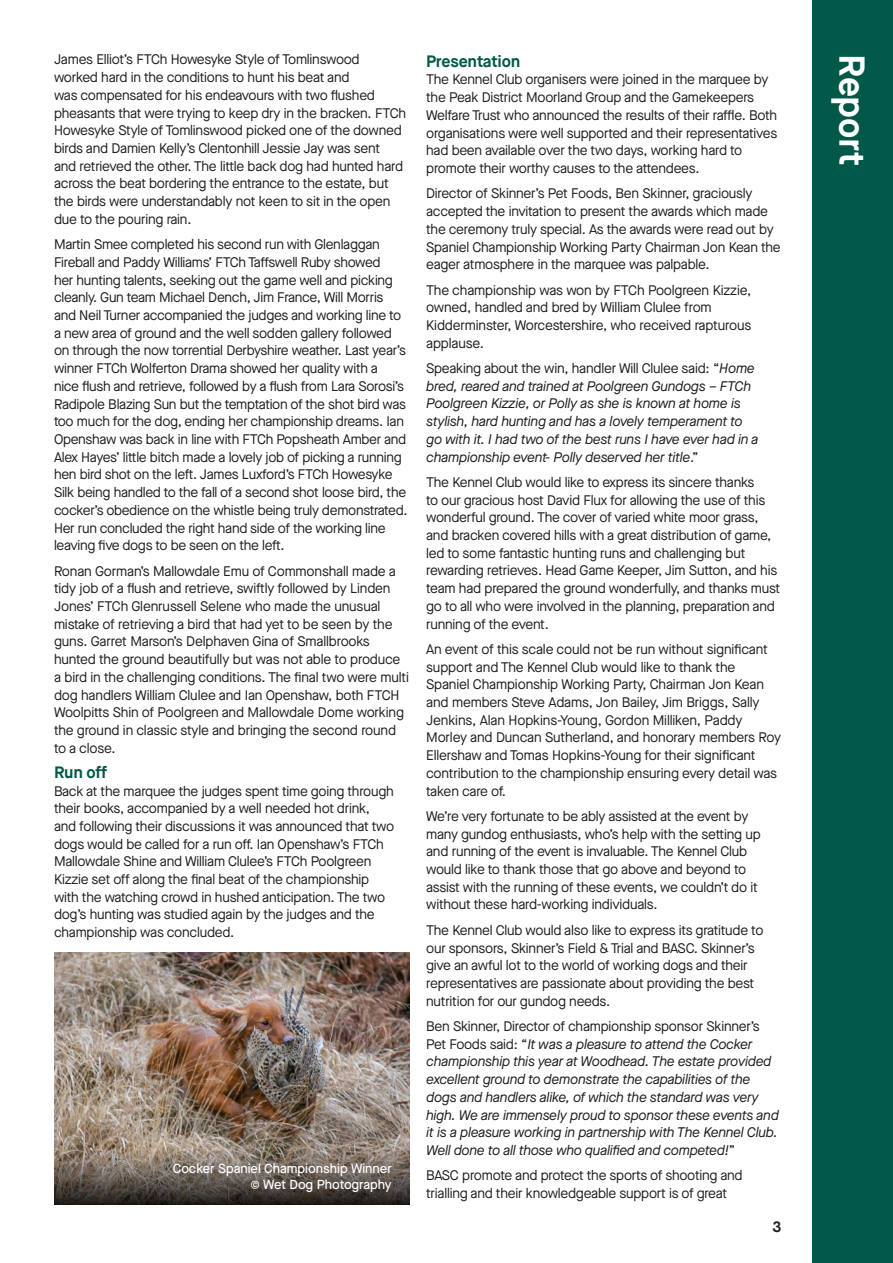
<style>
.page{position:relative;width:893px;height:1263px;background:#fff}
.page>*{position:absolute;margin:0;border:0;box-sizing:border-box;transform-origin:0 0}
.t1{font:700 36px "Maison Neue";letter-spacing:-.01em;color:#fff}
.t2{font:700 16.5px "Maison Neue";letter-spacing:-.015em;color:#005848}
.t3{font:700 15px "Maison Neue";color:#1d1d1b}
.t4{font:13.8px/17.7px "Maison Neue";letter-spacing:-.015em;color:#1d1d1b}
.t5{font:italic 13.8px/17.7px "Maison Neue";letter-spacing:-.015em;color:#1d1d1b}
.t6{font:500 13.2px/15.8px "Maison Neue";color:#fff;text-align:right}
.s1{font-style:normal}
</style>
<div class="page">
<div style="left:812px;top:0;width:81px;height:1263px;background:#005848"></div>
<img style="left:54px;top:953px;width:355px;height:252px">
<svg style="left:55px;top:1149px;width:354px;height:56px"></svg>
<p class="t4" style="left:54px;top:51px;width:354px">James Elliot’s FTCh Howesyke Style of Tomlinswood worked hard in the conditions to hunt his beat and<br>was compensated for his endeavours with two flushed pheasants that were trying to keep dry in the bracken. FTCh Howesyke Style of Tomlinswood picked one of the downed birds and Damien Kelly’s Clentonhill Jessie Jay was sent<br>and retrieved the other. The little back dog had hunted hard across the beat bordering the entrance to the estate, but the birds were understandably not keen to sit in the open due to the pouring rain.</p>
<p class="t4" style="left:54px;top:235px;width:355px">Martin Smee completed his second run with Glenlaggan Fireball and Paddy Williams’ FTCh Taffswell Ruby showed<br>her hunting talents, seeking out the game well and picking cleanly. Gun team Michael Dench, Jim France, Will Morris and Neil Turner accompanied the judges and working line to a new area of ground and the well sodden gallery followed on through the now torrential Derbyshire weather. Last year’s winner FTCh Wolferton Drama showed her quality with a<br>nice flush and retrieve, followed by a flush from Lara Sorosi’s Radipole Blazing Sun but the temptation of the shot bird was too much for the dog, ending her championship dreams. Ian Openshaw was back in line with FTCh Popsheath Amber and Alex Hayes’ little bitch made a lovely job of picking a running hen bird shot on the left. James Luxford’s FTCh Howesyke Silk being handled to the fall of a second shot loose bird, the cocker’s obedience on the whistle being truly demonstrated.<br>Her run concluded the right hand side of the working line leaving five dogs to be seen on the left.</p>
<p class="t4" style="left:54px;top:562px;width:356px">Ronan Gorman’s Mallowdale Emu of Commonshall made a tidy job of a flush and retrieve, swiftly followed by Linden Jones’ FTCh Glenrussell Selene who made the unusual mistake of retrieving a bird that had yet to be seen by the guns. Garret Marson’s Delphaven Gina of Smallbrooks hunted the ground beautifully but was not able to produce a bird in the challenging conditions. The final two were multi dog handlers William Clulee and Ian Openshaw, both FTCH Woolpitts Shin of Poolgreen and Mallowdale Dome working the ground in classic style and bringing the second round to a close.</p>
<p class="t2" style="left:54px;top:762px;width:55px">Run off</p>
<p class="t4" style="left:54px;top:782px;width:342px">Back at the marquee the judges spent time going through their books, accompanied by a well needed hot drink, and following their discussions it was announced that two dogs would be called for a run off. Ian Openshaw’s FTCh Mallowdale Shine and William Clulee’s FTCh Poolgreen Kizzie set off along the final beat of the championship with the watching crowd in hushed anticipation. The two dog’s hunting was studied again by the judges and the championship was concluded.</p>
<p class="t6" style="left:173px;top:1160px;width:220px">Cocker Spaniel Championship Winner © Wet Dog Photography</p>
<p class="t2" style="left:426px;top:51px;width:96px">Presentation</p>
<p class="t4" style="left:426px;top:71px;width:353px">The Kennel Club organisers were joined in the marquee by the Peak District Moorland Group and the Gamekeepers Welfare Trust who announced the results of their raffle. Both organisations were well supported and their representatives had been available over the two days, working hard to promote their worthy causes to the attendees.</p>
<p class="t4" style="left:426px;top:185px;width:356px">Director of Skinner’s Pet Foods, Ben Skinner, graciously accepted the invitation to present the awards which made the ceremony truly special. As the awards were read out by Spaniel Championship Working Party Chairman Jon Kean the eager atmosphere in the marquee was palpable.</p>
<p class="t4" style="left:426px;top:281px;width:327px">The championship was won by FTCh Poolgreen Kizzie, owned, handled and bred by William Clulee from Kidderminster, Worcestershire, who received rapturous applause.</p>
<p class="t5" style="left:426px;top:359px;width:334px"><span class="s1">Speaking about the win, handler Will Clulee said: “</span>Home bred, reared and trained at Poolgreen Gundogs – FTCh Poolgreen Kizzie, or Polly as she is known at home is stylish, hard hunting and has a lovely temperament to go with it. I had two of the best runs I have ever had in a championship event- Polly deserved her title<span class="s1">.”</span></p>
<p class="t4" style="left:426px;top:473px;width:355px">The Kennel Club would like to express its sincere thanks<br>to our gracious host David Flux for allowing the use of this wonderful ground. The cover of varied white moor grass, and bracken covered hills with a great distribution of game, led to some fantastic hunting runs and challenging but rewarding retrieves. Head Game Keeper, Jim Sutton, and his team had prepared the ground wonderfully, and thanks must go to all who were involved in the planning, preparation and running of the event.</p>
<p class="t4" style="left:426px;top:640px;width:356px">An event of this scale could not be run without significant support and The Kennel Club would like to thank the Spaniel Championship Working Party, Chairman Jon Kean and members Steve Adams, Jon Bailey, Jim Briggs, Sally Jenkins, Alan Hopkins-Young, Gordon Milliken, Paddy Morley and Duncan Sutherland, and honorary members Roy Ellershaw and Tomas Hopkins-Young for their significant contribution to the championship ensuring every detail was taken care of.</p>
<p class="t4" style="left:426px;top:807px;width:336px">We’re very fortunate to be ably assisted at the event by many gundog enthusiasts, who’s help with the setting up and running of the event is invaluable. The Kennel Club would like to thank those that go above and beyond to assist with the running of these events, we couldn’t do it without these hard-working individuals.</p>
<p class="t4" style="left:426px;top:921px;width:339px">The Kennel Club would also like to express its gratitude to our sponsors, Skinner’s Field &amp; Trial and BASC. Skinner’s give an awful lot to the world of working dogs and their representatives are passionate about providing the best nutrition for our gundog needs.</p>
<p class="t5" style="left:426px;top:1017px;width:354px"><span class="s1">Ben Skinner, Director of championship sponsor Skinner’s Pet Foods said: “</span>It was a pleasure to attend the Cocker championship this year at Woodhead. The estate provided excellent ground to demonstrate the capabilities of the dogs and handlers alike, of which the standard was very high. We are immensely proud to sponsor these events and it is a pleasure working in partnership with The Kennel Club.<br>Well done to all those who qualified and competed!<span class="s1">”</span></p>
<p class="t4" style="left:426px;top:1166px;width:318px">BASC promote and protect the sports of shooting and trialling and their knowledgeable support is of great</p>
<p class="t3" style="left:772px;top:1217px;width:10px">3</p>
<h1 class="t1" style="left:875px;top:54px;width:113px;rotate:90deg">Report</h1>
</div>
